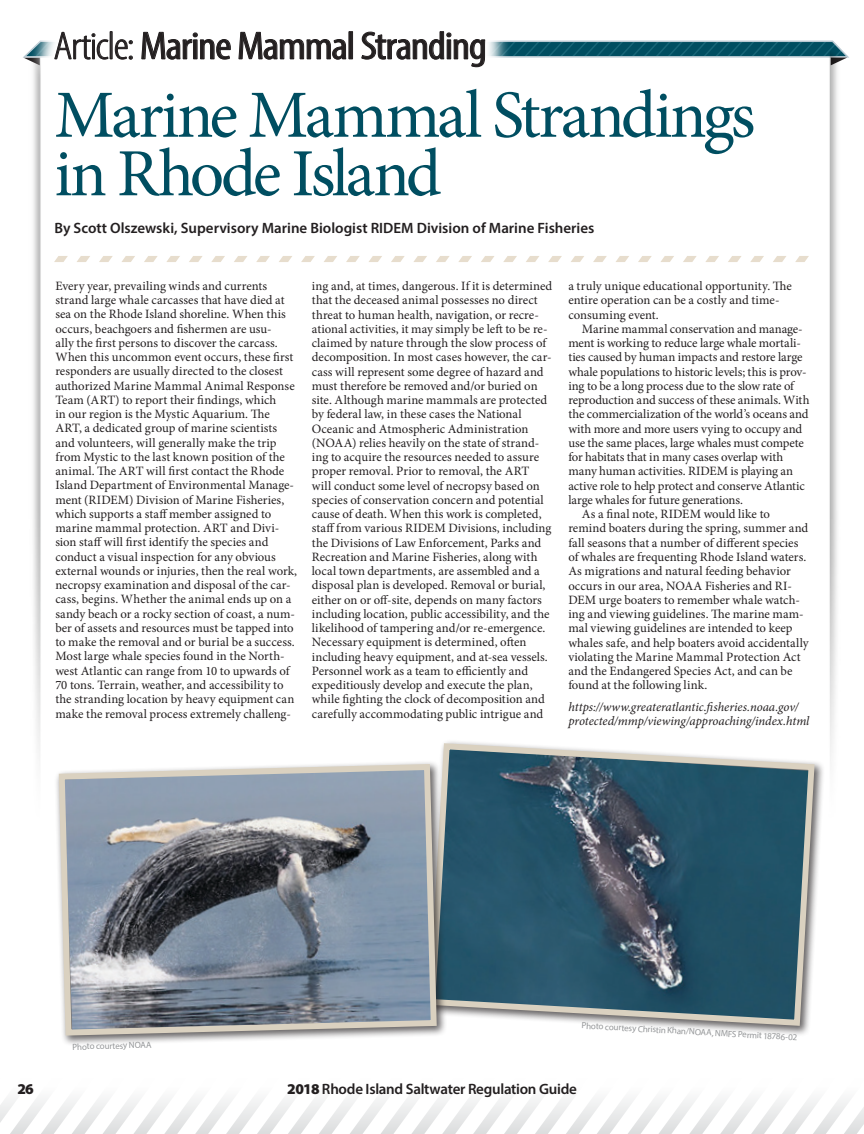
<style>
.page{position:relative;width:864px;height:1134px;background:#fff}
.page>*{position:absolute;margin:0;border:0;box-sizing:border-box;transform-origin:0 0}
.t1{font:67.5px/58.5px "Minion Pro";letter-spacing:-.05em;color:#004e61}
.t2{font:condensed 39.3px "Myriad Pro";letter-spacing:-.03em;color:#231f20;scale:1.15 1}
.t3{font:600 15px "Myriad Pro";color:#231f20}
.t4{font:900 15px "Myriad Pro";color:#231f20}
.t5{font:12.75px/14.2px "Minion Pro";color:#231f20}
.t6{font:italic 12.75px/14.2px "Minion Pro";letter-spacing:-.005em;color:#231f20}
.t7{font:9px "Myriad Pro";color:#949698}
.s1{font-weight:300}
.s2{font-weight:900}
</style>
<div class="page">
<svg style="left:0;top:1099px;width:864px;height:35px"></svg>
<img style="left:33px;top:93px;width:8px;height:664px">
<svg style="left:23px;top:31px;width:826px;height:39px"></svg>
<svg style="left:77px;top:256px;width:13px;height:6px"></svg>
<svg style="left:54px;top:256px;width:14px;height:6px"></svg>
<svg style="left:144px;top:256px;width:14px;height:6px"></svg>
<svg style="left:122px;top:256px;width:13px;height:6px"></svg>
<svg style="left:99px;top:256px;width:14px;height:6px"></svg>
<svg style="left:256px;top:256px;width:14px;height:6px"></svg>
<svg style="left:234px;top:256px;width:13px;height:6px"></svg>
<svg style="left:211px;top:256px;width:14px;height:6px"></svg>
<svg style="left:189px;top:256px;width:14px;height:6px"></svg>
<svg style="left:166px;top:256px;width:14px;height:6px"></svg>
<svg style="left:436px;top:256px;width:14px;height:6px"></svg>
<svg style="left:413px;top:256px;width:14px;height:6px"></svg>
<svg style="left:391px;top:256px;width:14px;height:6px"></svg>
<svg style="left:369px;top:256px;width:13px;height:6px"></svg>
<svg style="left:346px;top:256px;width:14px;height:6px"></svg>
<svg style="left:324px;top:256px;width:13px;height:6px"></svg>
<svg style="left:301px;top:256px;width:14px;height:6px"></svg>
<svg style="left:279px;top:256px;width:13px;height:6px"></svg>
<svg style="left:458px;top:256px;width:14px;height:6px"></svg>
<svg style="left:481px;top:256px;width:13px;height:6px"></svg>
<svg style="left:503px;top:256px;width:14px;height:6px"></svg>
<svg style="left:526px;top:256px;width:13px;height:6px"></svg>
<svg style="left:548px;top:256px;width:14px;height:6px"></svg>
<svg style="left:571px;top:256px;width:13px;height:6px"></svg>
<svg style="left:593px;top:256px;width:14px;height:6px"></svg>
<svg style="left:616px;top:256px;width:13px;height:6px"></svg>
<svg style="left:638px;top:256px;width:14px;height:6px"></svg>
<svg style="left:661px;top:256px;width:13px;height:6px"></svg>
<svg style="left:683px;top:256px;width:14px;height:6px"></svg>
<svg style="left:728px;top:256px;width:14px;height:6px"></svg>
<svg style="left:705px;top:256px;width:14px;height:6px"></svg>
<svg style="left:773px;top:256px;width:13px;height:6px"></svg>
<svg style="left:750px;top:256px;width:14px;height:6px"></svg>
<svg style="left:795px;top:256px;width:14px;height:6px"></svg>
<img style="left:812px;top:31px;width:36px;height:730px">
<div style="left:425px;top:739px;width:401px;height:298px;background:#231f20;opacity:.7"></div>
<svg style="left:426px;top:740px;width:392px;height:289px;background:#4b6b7b"></svg>
<div style="left:55px;top:760px;width:393px;height:287px;background:#231f20;opacity:.7"></div>
<svg style="left:56px;top:761px;width:384px;height:278px;background:#8a939d"></svg>
<h2 class="t2" style="left:53px;top:22px;width:378px"><span class="s1">Article:</span> Marine Mammal Stranding</h2>
<h1 class="t1" style="left:54px;top:86px;width:703px">Marine Mammal Strandings in Rhode Island</h1>
<p class="t3" style="left:54px;top:218px;width:542px">By Scott Olszewski, Supervisory Marine Biologist RIDEM Division of Marine Fisheries</p>
<p class="t5" style="left:55px;top:279px;width:243px">Every year, prevailing winds and currents strand large whale carcasses that have died at sea on the Rhode Island shoreline. When this occurs, beachgoers and fishermen are usu-<br>ally the first persons to discover the carcass.<br>When this uncommon event occurs, these first responders are usually directed to the closest authorized Marine Mammal Animal Response Team (ART) to report their findings, which<br>in our region is the Mystic Aquarium. The ART, a dedicated group of marine scientists and volunteers, will generally make the trip from Mystic to the last known position of the animal. The ART will first contact the Rhode Island Department of Environmental Manage&shy;ment (RIDEM) Division of Marine Fisheries, which supports a staff member assigned to marine mammal protection. ART and Divi&shy;sion staff will first identify the species and conduct a visual inspection for any obvious external wounds or injuries, then the real work, necropsy examination and disposal of the car&shy;cass, begins. Whether the animal ends up on a sandy beach or a rocky section of coast, a num&shy;ber of assets and resources must be tapped into to make the removal and or burial be a success.<br>Most large whale species found in the North&shy;west Atlantic can range from 10 to upwards of 70 tons. Terrain, weather, and accessibility to the stranding location by heavy equipment can make the removal process extremely challeng-</p>
<p class="t5" style="left:312px;top:279px;width:242px">ing and, at times, dangerous. If it is determined that the deceased animal possesses no direct threat to human health, navigation, or recre&shy;ational activities, it may simply be left to be re&shy;claimed by nature through the slow process of decomposition. In most cases however, the car&shy;cass will represent some degree of hazard and must therefore be removed and/or buried on site. Although marine mammals are protected by federal law, in these cases the National Oceanic and Atmospheric Administration (NOAA) relies heavily on the state of strand&shy;ing to acquire the resources needed to assure proper removal. Prior to removal, the ART<br>will conduct some level of necropsy based on species of conservation concern and potential cause of death. When this work is completed, staff from various RIDEM Divisions, including the Divisions of Law Enforcement, Parks and Recreation and Marine Fisheries, along with local town departments, are assembled and a disposal plan is developed. Removal or burial, either on or off-site, depends on many factors including location, public accessibility, and the likelihood of tampering and/or re-emergence.<br>Necessary equipment is determined, often including heavy equipment, and at-sea vessels.<br>Personnel work as a team to efficiently and expeditiously develop and execute the plan, while fighting the clock of decomposition and carefully accommodating public intrigue and</p>
<p class="t5" style="left:568px;top:279px;width:225px">a truly unique educational opportunity. The entire operation can be a costly and time&shy;consuming event.</p>
<p class="t5" style="left:582px;top:322px;width:222px">Marine mammal conservation and manage-</p>
<p class="t5" style="left:568px;top:336px;width:234px">ment is working to reduce large whale mortali-</p>
<p class="t5" style="left:568px;top:350px;width:236px">ties caused by human impacts and restore large</p>
<p class="t5" style="left:568px;top:365px;width:240px">whale populations to historic levels; this is prov-</p>
<p class="t5" style="left:568px;top:379px;width:227px">ing to be a long process due to the slow rate of</p>
<p class="t5" style="left:568px;top:393px;width:243px">reproduction and success of these animals. With</p>
<p class="t5" style="left:568px;top:407px;width:242px">the commercialization of the world’s oceans and</p>
<p class="t5" style="left:568px;top:422px;width:235px">with more and more users vying to occupy and</p>
<p class="t5" style="left:568px;top:436px;width:237px">use the same places, large whales must compete</p>
<p class="t5" style="left:568px;top:450px;width:216px">for habitats that in many cases overlap with</p>
<p class="t5" style="left:568px;top:464px;width:226px">many human activities. RIDEM is playing an</p>
<p class="t5" style="left:568px;top:479px;width:238px">active role to help protect and conserve Atlantic</p>
<p class="t5" style="left:568px;top:493px;width:176px">large whales for future generations.</p>
<p class="t5" style="left:582px;top:507px;width:190px">As a final note, RIDEM would like to</p>
<p class="t5" style="left:568px;top:521px;width:241px">remind boaters during the spring, summer and</p>
<p class="t5" style="left:568px;top:536px;width:232px">fall seasons that a number of different species</p>
<p class="t5" style="left:568px;top:550px;width:240px">of whales are frequenting Rhode Island waters.</p>
<p class="t5" style="left:568px;top:564px;width:224px">As migrations and natural feeding behavior</p>
<p class="t5" style="left:568px;top:578px;width:225px">occurs in our area, NOAA Fisheries and RI-</p>
<p class="t5" style="left:568px;top:593px;width:233px">DEM urge boaters to remember whale watch-</p>
<p class="t5" style="left:568px;top:607px;width:237px">ing and viewing guidelines. The marine mam-</p>
<p class="t5" style="left:568px;top:621px;width:226px">mal viewing guidelines are intended to keep</p>
<p class="t5" style="left:568px;top:635px;width:242px">whales safe, and help boaters avoid accidentally</p>
<p class="t5" style="left:568px;top:650px;width:234px">violating the Marine Mammal Protection Act</p>
<p class="t5" style="left:568px;top:664px;width:226px">and the Endangered Species Act, and can be</p>
<p class="t5" style="left:568px;top:678px;width:141px">found at the following link.</p>
<p class="t6" style="left:568px;top:699px;width:243px">https://www.greateratlantic.fisheries.noaa.gov/ protected/mmp/viewing/approaching/index.html</p>
<p class="t7" style="left:72px;top:1042px;width:81px;rotate:-2deg">Photo courtesy NOAA</p>
<p class="t7" style="left:582px;top:1020px;width:217px;rotate:3deg">Photo courtesy Christin Khan/NOAA, NMFS Permit 18786-02</p>
<p class="t4" style="left:17px;top:1078px;width:18px">26</p>
<p class="t3" style="left:287px;top:1079px;width:291px"><span class="s2">2018</span> Rhode Island Saltwater Regulation Guide</p>
</div>
